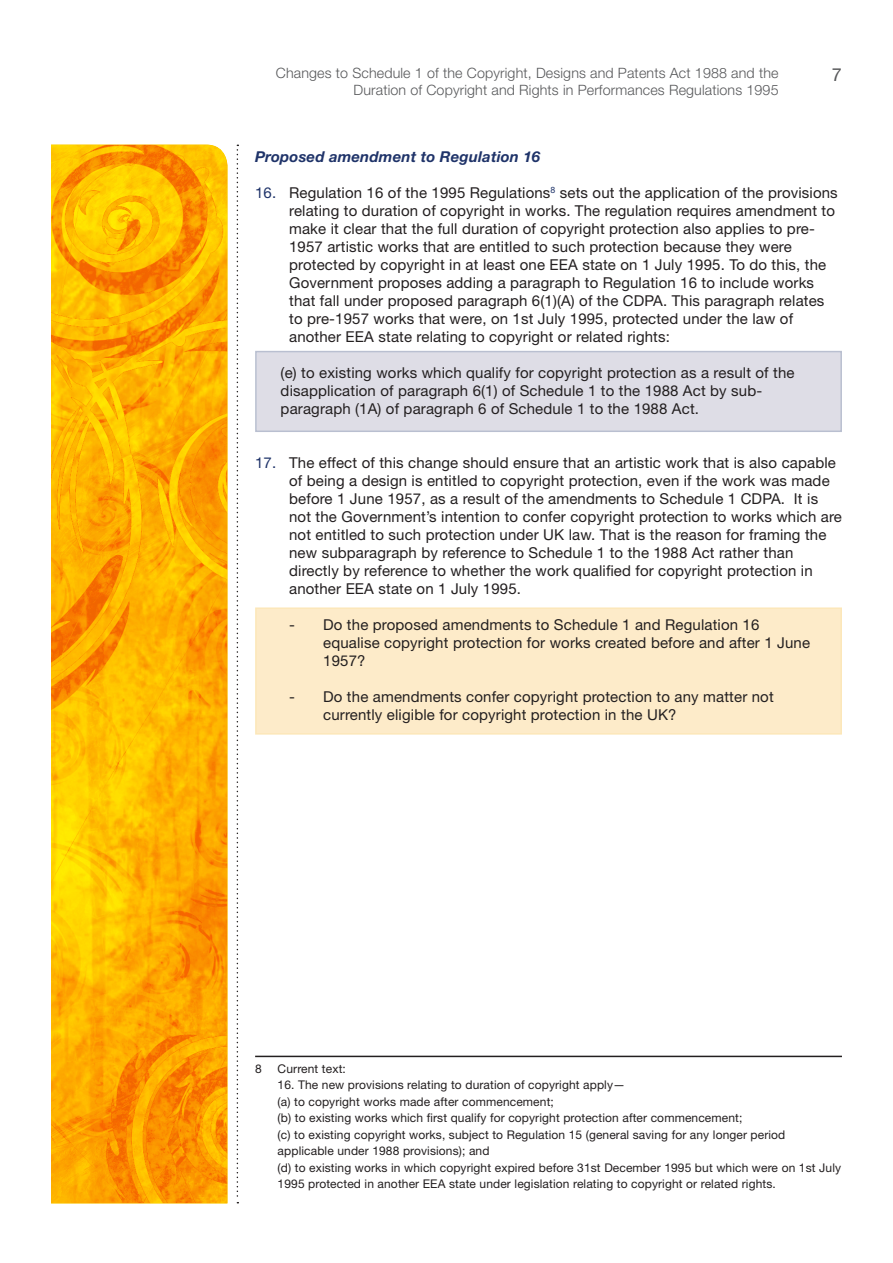
<style>
.page{position:relative;width:893px;height:1263px;background:#fff}
.page>*{position:absolute;margin:0;border:0;box-sizing:border-box;transform-origin:0 0}
.t1{font:18px "Helvetica Neue LT Std";color:#57585a}
.t2{font:15px/18px "Helvetica Neue LT Std";letter-spacing:.01em;color:#231f20}
.t3{font:italic 700 15px "Helvetica Neue LT Std";letter-spacing:.01em;color:#1f3369}
.t4{font:300 14.25px/17.1px "Helvetica Neue LT Std";letter-spacing:.01em;color:#57585a;text-align:right}
.t5{font:12px/16.5px "Helvetica Neue LT Std";letter-spacing:.01em;color:#231f20}
.s1{color:#1f3369}
</style>
<div class="page">
<svg style="left:237px;top:145px;width:1px;height:1058px"></svg>
<img style="left:51px;top:145px;width:176px;height:1058px">
<div style="left:255px;top:607px;width:587px;height:128px;background:#fdebc9"></div>
<div style="left:255px;top:351px;width:587px;height:81px;background:#dedde6"></div>
<hr style="left:255px;top:1056px;width:587px;height:1px;background:#231f20">
<p class="t4" style="left:276px;top:64px;width:504px">Changes to Schedule 1 of the Copyright, Designs and Patents Act 1988 and the<br>Duration of Copyright and Rights in Performances Regulations 1995</p>
<p class="t1" style="left:832px;top:64px;width:12px">7</p>
<p class="t3" style="left:255px;top:147px;width:287px">Proposed amendment to Regulation 16</p>
<p class="t2" style="left:289px;top:183px;width:550px;text-indent:-34px"><span class="s1">16.</span> Regulation 16 of the 1995 Regulations<sup>8</sup> sets out the application of the provisions relating to duration of copyright in works. The regulation requires amendment to make it clear that the full duration of copyright protection also applies to pre-1957 artistic works that are entitled to such protection because they were protected by copyright in at least one EEA state on 1 July 1995. To do this, the Government proposes adding a paragraph to Regulation 16 to include works that fall under proposed paragraph 6(1)(A) of the CDPA. This paragraph relates to pre-1957 works that were, on 1st July 1995, protected under the law of another EEA state relating to copyright or related rights:</p>
<p class="t2" style="left:281px;top:363px;width:515px">(e) to existing works which qualify for copyright protection as a result of the disapplication of paragraph 6(1) of Schedule 1 to the 1988 Act by sub&shy;paragraph (1A) of paragraph 6 of Schedule 1 to the 1988 Act.</p>
<p class="t2" style="left:289px;top:453px;width:554px;text-indent:-34px"><span class="s1">17.</span> The effect of this change should ensure that an artistic work that is also capable of being a design is entitled to copyright protection, even if the work was made before 1 June 1957, as a result of the amendments to Schedule 1 CDPA. It is not the Government’s intention to confer copyright protection to works which are not entitled to such protection under UK law. That is the reason for framing the new subparagraph by reference to Schedule 1 to the 1988 Act rather than directly by reference to whether the work qualified for copyright protection in another EEA state on 1 July 1995.</p>
<p class="t2" style="left:323px;top:615px;width:488px;text-indent:-34px">- Do the proposed amendments to Schedule 1 and Regulation 16 equalise copyright protection for works created before and after 1 June<br>1957?</p>
<p class="t2" style="left:323px;top:687px;width:452px;text-indent:-34px">- Do the amendments confer copyright protection to any matter not currently eligible for copyright protection in the UK?</p>
<p class="t5" style="left:255px;top:1060px;width:8px">8</p>
<p class="t5" style="left:278px;top:1060px;width:70px">Current text:</p>
<p class="t5" style="left:278px;top:1077px;width:349px">16. The new provisions relating to duration of copyright apply—</p>
<p class="t5" style="left:278px;top:1093px;width:278px">(a) to copyright works made after commencement;</p>
<p class="t5" style="left:278px;top:1110px;width:466px">(b) to existing works which first qualify for copyright protection after commencement;</p>
<p class="t5" style="left:278px;top:1126px;width:509px">(c) to existing copyright works, subject to Regulation 15 (general saving for any longer period applicable under 1988 provisions); and</p>
<p class="t5" style="left:278px;top:1159px;width:565px">(d) to existing works in which copyright expired before 31st December 1995 but which were on 1st July<br>1995 protected in another EEA state under legislation relating to copyright or related rights.</p>
</div>
